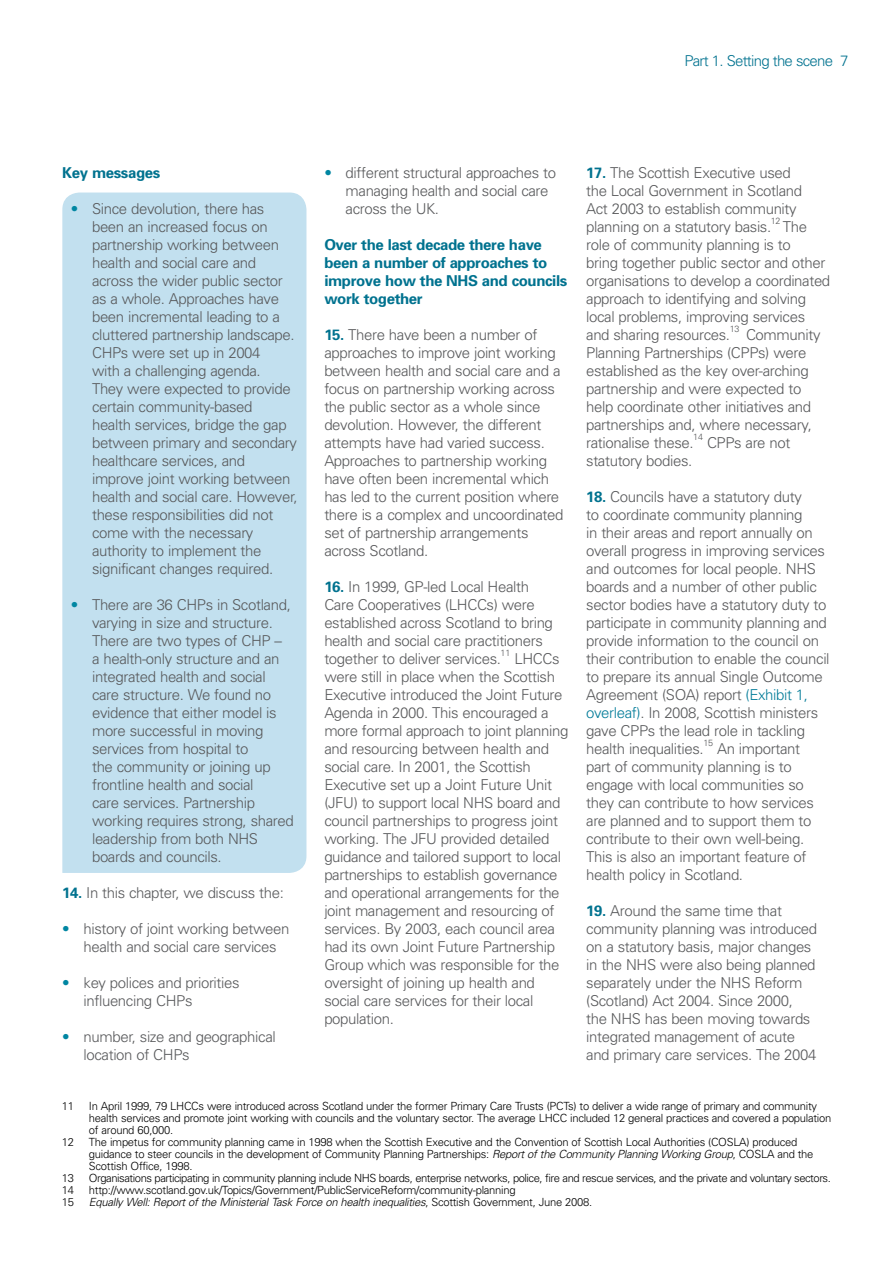
<style>
.page{position:relative;width:893px;height:1263px;background:#fff}
.page>*{position:absolute;margin:0;border:0;box-sizing:border-box;transform-origin:0 0}
.Paragraph{font:300 15px/18px "Univers";letter-spacing:-.025em;color:#58595b}
.Paragraph_-_bullet_h{font:300 15px/18px "Univers";letter-spacing:-.025em;color:#58595b}
.Paragraph_-_bullet{font:300 15px/18px "Univers";letter-spacing:-.025em;color:#58595b}
.Heading_3{font:700 15px/18px "Univers";letter-spacing:-.025em;color:#00728f}
.t1{font:300 15px "Univers";letter-spacing:-.05em;color:#00728f}
.Footnote{font:300 11.25px/12px "Univers";letter-spacing:-.025em;color:#000}
.Footnote-2{font:italic 300 11.25px "Univers";letter-spacing:-.025em;color:#000}
.Paragraph-2{font:300 9px "Univers";letter-spacing:-.025em;color:#58595b}
.s1{color:#0086a2}
.s2{font-weight:700;color:#00728f}
.s3{color:#007b98}
.s4{font-style:italic}
.s5{font-style:normal}
</style>
<div class="page">
<div style="left:62px;top:193px;width:244px;height:680px;background:#c2e0ef"></div>
<p class="t1" style="left:684px;top:52px;width:165px">Part 1. Setting the scene 7</p>
<p class="Heading_3" style="left:62px;top:163px;width:99px">Key messages</p>
<p class="Paragraph_-_bullet_h" style="left:92px;top:199px;width:207px;text-indent:-21px"><span class="s1">•</span> Since devolution, there has been an increased focus on partnership working between health and social care and across the wider public sector as a whole. Approaches have been incremental leading to a cluttered partnership landscape.<br>CHPs were set up in 2004<br>with a challenging agenda.<br>They were expected to provide certain community-based<br>health services, bridge the gap between primary and secondary healthcare services, and improve joint working between health and social care. However, these responsibilities did not come with the necessary authority to implement the significant changes required.</p>
<p class="Paragraph_-_bullet_h" style="left:92px;top:595px;width:203px;text-indent:-21px"><span class="s1">•</span> There are 36 CHPs in Scotland, varying in size and structure.<br>There are two types of CHP –<br>a health-only structure and an integrated health and social care structure. We found no evidence that either model is more successful in moving services from hospital to<br>the community or joining up frontline health and social<br>care services. Partnership working requires strong, shared leadership from both NHS boards and councils.</p>
<p class="Paragraph" style="left:62px;top:883px;width:223px"><span class="s2">14.</span> In this chapter, we discuss the:</p>
<p class="Paragraph_-_bullet" style="left:62px;top:919px;width:229px;text-align:center"><span class="s1">•</span> history of joint working between health and social care services</p>
<p class="Paragraph_-_bullet" style="left:84px;top:973px;width:158px;text-indent:-21px"><span class="s1">•</span> key polices and priorities influencing CHPs</p>
<p class="Paragraph_-_bullet" style="left:84px;top:1027px;width:194px;text-indent:-21px"><span class="s1">•</span> number, size and geographical location of CHPs</p>
<p class="Paragraph_-_bullet" style="left:346px;top:163px;width:212px;text-indent:-21px"><span class="s1">•</span> different structural approaches to managing health and social care across the UK.</p>
<p class="Heading_3" style="left:324px;top:235px;width:245px">Over the last decade there have been a number of approaches to improve how the NHS and councils work together</p>
<p class="Paragraph" style="left:324px;top:325px;width:241px"><span class="s2">15.</span> There have been a number of approaches to improve joint working between health and social care and a focus on partnership working across the public sector as a whole since devolution. However, the different attempts have had varied success.<br>Approaches to partnership working have often been incremental which has led to the current position where there is a complex and uncoordinated set of partnership arrangements across Scotland.</p>
<p class="Paragraph" style="left:324px;top:577px;width:230px"><span class="s2">16.</span> In 1999, GP-led Local Health Care Cooperatives (LHCCs) were established across Scotland to bring health and social care practitioners together to deliver services.</p>
<p class="Paragraph-2" style="left:501px;top:648px;width:11px">11</p>
<p class="Paragraph" style="left:324px;top:649px;width:246px;text-indent:190px">LHCCs were still in place when the Scottish Executive introduced the Joint Future Agenda in 2000. This encouraged a more formal approach to joint planning and resourcing between health and social care. In 2001, the Scottish Executive set up a Joint Future Unit (JFU) to support local NHS board and council partnerships to progress joint working. The JFU provided detailed guidance and tailored support to local partnerships to establish governance and operational arrangements for the joint management and resourcing of services. By 2003, each council area had its own Joint Future Partnership Group which was responsible for the oversight of joining up health and social care services for their local population.</p>
<p class="Paragraph" style="left:586px;top:163px;width:217px"><span class="s2">17.</span> The Scottish Executive used the Local Government in Scotland<br>Act 2003 to establish community planning on a statutory basis.</p>
<p class="Paragraph-2" style="left:771px;top:216px;width:11px">12</p>
<p class="Paragraph" style="left:586px;top:217px;width:246px;text-indent:197px">The role of community planning is to<br>bring together public sector and other organisations to develop a coordinated approach to identifying and solving local problems, improving services and sharing resources.</p>
<p class="Paragraph-2" style="left:730px;top:324px;width:11px">13</p>
<p class="Paragraph" style="left:586px;top:325px;width:236px;text-indent:160px">Community<br>Planning Partnerships (CPPs) were established as the key over-arching partnership and were expected to help coordinate other initiatives and partnerships and, where necessary, rationalise these.</p>
<p class="Paragraph-2" style="left:693px;top:432px;width:11px">14</p>
<p class="Paragraph" style="left:707px;top:433px;width:85px">CPPs are not</p>
<p class="Paragraph" style="left:586px;top:451px;width:108px">statutory bodies.</p>
<p class="Paragraph" style="left:586px;top:487px;width:245px"><span class="s2">18.</span> Councils have a statutory duty<br>to coordinate community planning<br>in their areas and report annually on overall progress in improving services and outcomes for local people. NHS boards and a number of other public sector bodies have a statutory duty to participate in community planning and provide information to the council on their contribution to enable the council to prepare its annual Single Outcome Agreement (SOA) report <span class="s3">(Exhibit 1, overleaf)</span>. In 2008, Scottish ministers gave CPPs the lead role in tackling health inequalities.</p>
<p class="Paragraph-2" style="left:703px;top:738px;width:11px">15</p>
<p class="Paragraph" style="left:586px;top:739px;width:229px;text-indent:131px">An important part of community planning is to engage with local communities so they can contribute to how services are planned and to support them to contribute to their own well-being.<br>This is also an important feature of health policy in Scotland.</p>
<p class="Paragraph" style="left:586px;top:901px;width:232px"><span class="s2">19.</span> Around the same time that community planning was introduced on a statutory basis, major changes in the NHS were also being planned separately under the NHS Reform (Scotland) Act 2004. Since 2000, the NHS has been moving towards integrated management of acute and primary care services. The 2004</p>
<p class="Footnote" style="left:62px;top:1100px;width:14px">11</p>
<p class="Footnote" style="left:89px;top:1100px;width:744px">In April 1999, 79 LHCCs were introduced across Scotland under the former Primary Care Trusts (PCTs) to deliver a wide range of primary and community health services and promote joint working with councils and the voluntary sector. The average LHCC included 12 general practices and covered a population of around 60,000.</p>
<p class="Footnote" style="left:62px;top:1136px;width:14px">12</p>
<p class="Footnote" style="left:89px;top:1136px;width:726px">The impetus for community planning came in 1998 when the Scottish Executive and the Convention of Scottish Local Authorities (COSLA) produced guidance to steer councils in the development of Community Planning Partnerships: <span class="s4">Report of the Community Planning Working Group</span>, COSLA and the<br>Scottish Office, 1998.</p>
<p class="Footnote" style="left:62px;top:1172px;width:14px">13</p>
<p class="Footnote" style="left:89px;top:1172px;width:743px">Organisations participating in community planning include NHS boards, enterprise networks, police, fire and rescue services, and the private and voluntary sectors.</p>
<p class="Footnote" style="left:62px;top:1184px;width:14px">14</p>
<p class="Footnote" style="left:89px;top:1184px;width:428px">http://www.scotland.gov.uk/Topics/Government/PublicServiceReform/community-planning</p>
<p class="Footnote" style="left:62px;top:1196px;width:14px">15</p>
<p class="Footnote-2" style="left:89px;top:1195px;width:505px">Equally Well: Report of the Ministerial Task Force on health inequalities<span class="s5">, Scottish Government, June 2008.</span></p>
</div>
